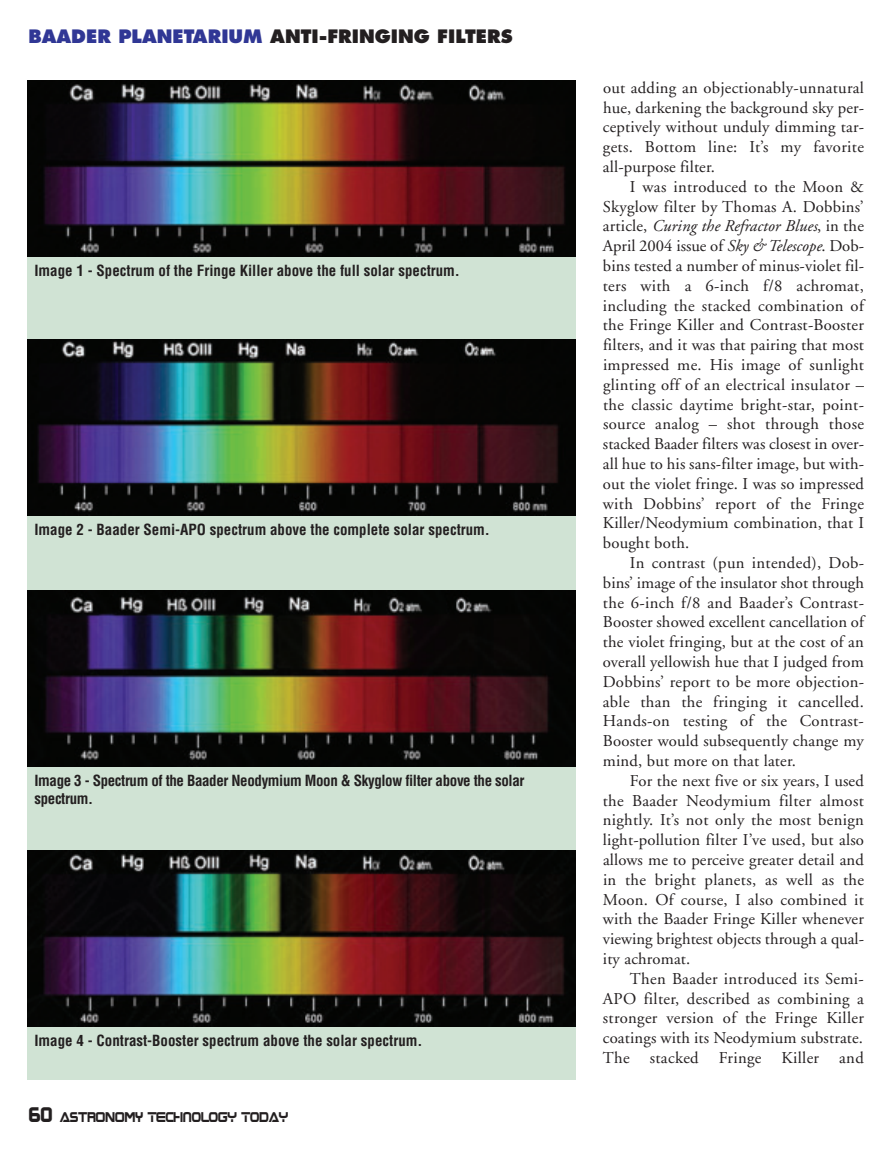
<style>
.page{position:relative;width:891px;height:1161px;background:#fff}
.page>*{position:absolute;margin:0;border:0;box-sizing:border-box;transform-origin:0 0}
.t1{font:800 18px "Futura";color:#231f20}
.t2{font:16.5px/19.8px "Adobe Garamond";letter-spacing:.01em;color:#231f20;text-align:justify}
.t3{font:700 condensed 15px "Helvetica";color:#231f20}
.t4{font:700 condensed 15px/18px "Helvetica";letter-spacing:-.025em;color:#231f20}
.t5{font:11.4px "Boom Box";color:#231f20;scale:.9 1}
.s1{color:#303795}
.s2{font-size:17.1px}
.s3{font-style:italic}
</style>
<div class="page">
<div style="left:27px;top:81px;width:549px;height:999px;background:#d0e3d4"></div>
<img style="left:27px;top:81px;width:549px;height:176px">
<img style="left:27px;top:340px;width:549px;height:176px">
<img style="left:27px;top:590px;width:549px;height:176px">
<img style="left:27px;top:851px;width:549px;height:176px">
<p class="t1" style="left:28px;top:28px;width:486px"><span class="s1">BAADER PLANETARIUM</span> ANTI-FRINGING FILTERS</p>
<p class="t3" style="left:34px;top:262px;width:427px">Image 1 - Spectrum of the Fringe Killer above the full solar spectrum.</p>
<p class="t3" style="left:34px;top:521px;width:457px">Image 2 - Baader Semi-APO spectrum above the complete solar spectrum.</p>
<p class="t4" style="left:34px;top:771px;width:492px">Image 3 - Spectrum of the Baader Neodymium Moon &amp; Skyglow filter above the solar spectrum.</p>
<p class="t3" style="left:34px;top:1032px;width:389px">Image 4 - Contrast-Booster spectrum above the solar spectrum.</p>
<p class="t5" style="left:28px;top:1112px;width:290px"><span class="s2">60</span> ASTRONOMY TECHNOLOGY TODAY</p>
<p class="t2" style="left:603px;top:79px;width:263px">out adding an objectionably-unnatural hue, darkening the background sky per&shy;ceptively without unduly dimming tar&shy;gets. Bottom line: It’s my favorite all-purpose filter.</p>
<p class="t2" style="left:603px;top:178px;width:263px;text-indent:27px">I was introduced to the Moon &amp; Skyglow filter by Thomas A. Dobbins’ article, <span class="s3">Curing the Refractor Blues</span>, in the April 2004 issue of <span class="s3">Sky &amp; Telescope</span>. Dob&shy;bins tested a number of minus-violet fil&shy;ters with a 6-inch f/8 achromat, including the stacked combination of the Fringe Killer and Contrast-Booster filters, and it was that pairing that most impressed me. His image of sunlight glinting off of an electrical insulator – the classic daytime bright-star, point&shy;source analog – shot through those stacked Baader filters was closest in over&shy;all hue to his sans-filter image, but with&shy;out the violet fringe. I was so impressed with Dobbins’ report of the Fringe Killer/Neodymium combination, that I bought both.</p>
<p class="t2" style="left:603px;top:554px;width:263px;text-indent:27px">In contrast (pun intended), Dob&shy;bins’ image of the insulator shot through the 6-inch f/8 and Baader’s Contrast-Booster showed excellent cancellation of the violet fringing, but at the cost of an overall yellowish hue that I judged from Dobbins’ report to be more objection&shy;able than the fringing it cancelled.<br>Hands-on testing of the Contrast-Booster would subsequently change my mind, but more on that later.</p>
<p class="t2" style="left:603px;top:772px;width:263px;text-indent:27px">For the next five or six years, I used the Baader Neodymium filter almost nightly. It’s not only the most benign light-pollution filter I’ve used, but also allows me to perceive greater detail and in the bright planets, as well as the Moon. Of course, I also combined it with the Baader Fringe Killer whenever viewing brightest objects through a qual&shy;ity achromat.</p>
<p class="t2" style="left:603px;top:970px;width:263px;text-indent:27px">Then Baader introduced its Semi-APO filter, described as combining a stronger version of the Fringe Killer coatings with its Neodymium substrate.<br>The stacked Fringe Killer and</p>
</div>
